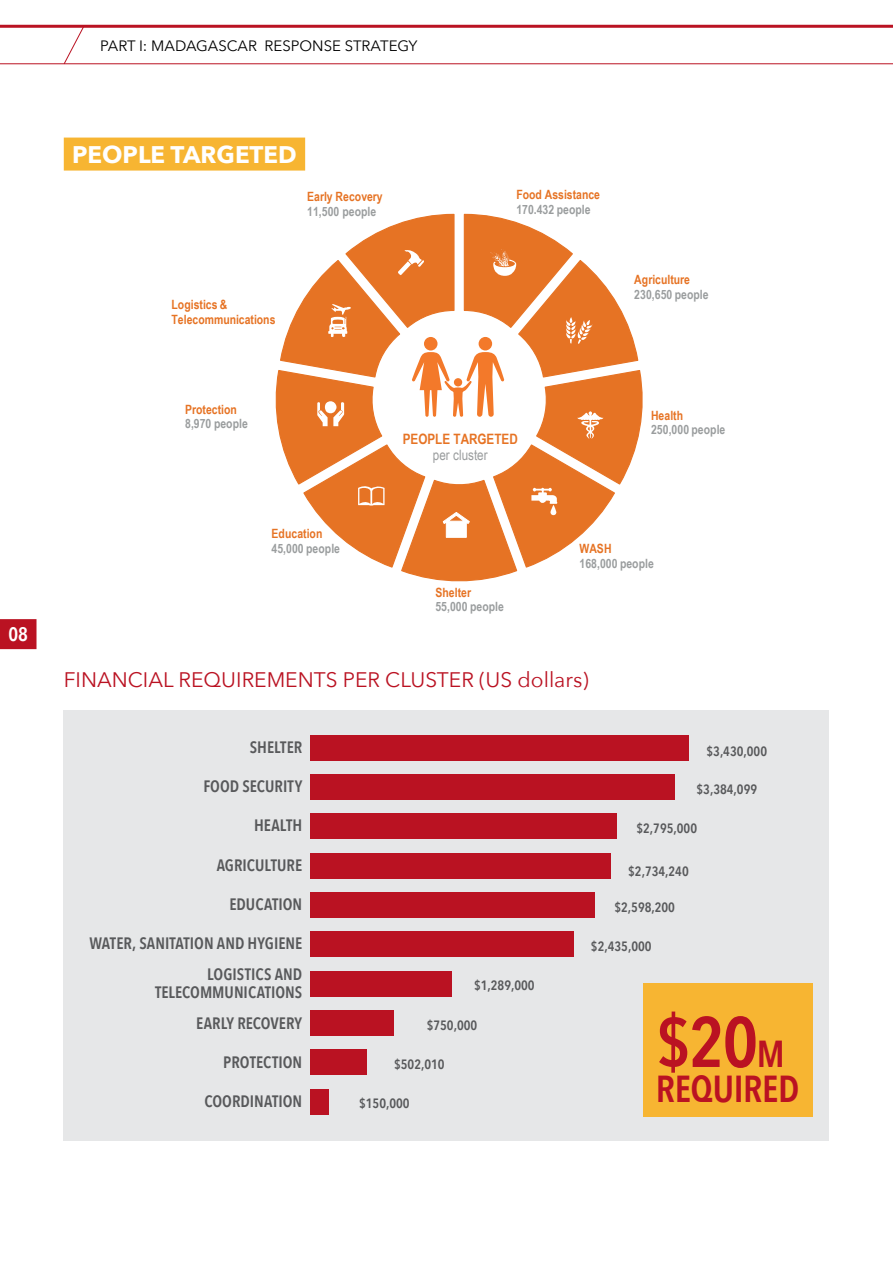
<style>
.page{position:relative;width:893px;height:1263px;background:#fff}
.page>*{position:absolute;margin:0;border:0;box-sizing:border-box;transform-origin:0 0}
.t1{font:600 70.5px "Avenir Next Condensed";color:#ba1222}
.t2{font:600 37.5px "Avenir Next Condensed";letter-spacing:-.01em;color:#ba1222}
.t3{font:700 24px "Avenir Next";color:#fff}
.t4{font:21px "Avenir Next";color:#ba1222}
.t5{font:600 19.5px "Avenir Next Condensed";color:#fff}
.t6{font:600 16.5px/30.8px "Avenir Next Condensed";color:#58595b;text-align:right}
.t7{font:15px "Avenir Next";color:#000}
.t8{font:700 14.25px "Arial Narrow";color:#e67324}
.t9{font:14.25px "Arial Narrow";color:#9a9d9e}
.t10{font:600 13.5px "Avenir Next Condensed";color:#58595b}
.t11{font:700 12.75px/14.7px "Arial Narrow";letter-spacing:.005em;color:#e67324}
.t12{font:700 12.75px "Arial Narrow";letter-spacing:.005em;color:#9a9d9e}
.s1{font-size:37.5px}
</style>
<div class="page">
<div style="left:0;top:619px;width:37px;height:30px;background:#ba1222"></div>
<hr style="left:0;top:63px;width:893px;height:1px;background:#ba1222">
<hr style="left:0;top:25px;width:893px;height:3px;background:#ba1222">
<svg style="left:63px;top:27px;width:22px;height:38px"></svg>
<div style="left:64px;top:138px;width:241px;height:33px;background:#f7b532"></div>
<div style="left:64px;top:711px;width:765px;height:430px;background:#e6e7e8"></div>
<div style="left:643px;top:984px;width:169px;height:133px;background:#f7b532"></div>
<div style="left:310px;top:735px;width:379px;height:25px;background:#ba1222"></div>
<div style="left:310px;top:774px;width:365px;height:26px;background:#ba1222"></div>
<div style="left:310px;top:813px;width:307px;height:26px;background:#ba1222"></div>
<div style="left:310px;top:853px;width:301px;height:25px;background:#ba1222"></div>
<div style="left:310px;top:892px;width:285px;height:26px;background:#ba1222"></div>
<div style="left:310px;top:931px;width:264px;height:26px;background:#ba1222"></div>
<div style="left:310px;top:971px;width:142px;height:25px;background:#ba1222"></div>
<div style="left:310px;top:1010px;width:84px;height:26px;background:#ba1222"></div>
<div style="left:310px;top:1049px;width:57px;height:26px;background:#ba1222"></div>
<div style="left:310px;top:1089px;width:18px;height:25px;background:#ba1222"></div>
<svg style="left:275px;top:213px;width:368px;height:369px"></svg>
<p class="t5" style="left:9px;top:617px;width:21px">08</p>
<p class="t7" style="left:100px;top:33px;width:119px">PART I: MADAGASCAR</p>
<p class="t7" style="left:264px;top:33px;width:90px">RESPONS E STRAT</p>
<p class="t7" style="left:389px;top:33px;width:29px">EGY</p>
<h3 class="t3" style="left:72px;top:134px;width:226px">PEOPLE TARGETED</h3>
<p class="t11" style="left:307px;top:189px;width:77px">Early Recovery</p>
<p class="t12" style="left:307px;top:202px;width:71px">11,500 people</p>
<p class="t11" style="left:171px;top:297px;width:106px">Logistics &amp;<br>Telecommunications</p>
<p class="t11" style="left:516px;top:186px;width:85px">Food Assistance</p>
<p class="t12" style="left:516px;top:200px;width:76px">170.432 people</p>
<p class="t11" style="left:634px;top:272px;width:57px">Agriculture</p>
<p class="t12" style="left:634px;top:285px;width:76px">230,650 people</p>
<p class="t11" style="left:185px;top:401px;width:53px">Protection</p>
<p class="t12" style="left:185px;top:414px;width:64px">8,970 people</p>
<p class="t11" style="left:271px;top:526px;width:52px">Education</p>
<p class="t12" style="left:271px;top:539px;width:70px">45,000 people</p>
<p class="t8" style="left:403px;top:428px;width:117px">PEOPLE TARGETED</p>
<p class="t9" style="left:433px;top:445px;width:56px">per cluster</p>
<p class="t11" style="left:435px;top:584px;width:37px">Shelter</p>
<p class="t12" style="left:435px;top:597px;width:70px">55,000 people</p>
<p class="t11" style="left:651px;top:407px;width:34px">Health</p>
<p class="t12" style="left:651px;top:420px;width:76px">250,000 people</p>
<p class="t11" style="left:579px;top:540px;width:34px">WASH</p>
<p class="t12" style="left:579px;top:553px;width:76px">168,000 people</p>
<p class="t4" style="left:64px;top:662px;width:526px">FINANCIAL REQUIREMENTS PER CLUSTER (US DOLLARS)</p>
<p class="t6" style="left:250px;top:731px;width:54px">SHELTER</p>
<p class="t6" style="left:203px;top:770px;width:100px">FOOD SECURITY</p>
<p class="t6" style="left:254px;top:810px;width:50px">HEALTH</p>
<p class="t6" style="left:217px;top:849px;width:87px">AGRICULTURE</p>
<p class="t6" style="left:229px;top:888px;width:74px">EDUCATION</p>
<p class="t6" style="left:89px;top:927px;width:214px">WATER, SANITATION AND HYGIENE<br>LOGISTICS AND</p>
<p class="t6" style="left:155px;top:976px;width:149px">TELECOMMUNICATIONS<br>EARLY RECOVERY</p>
<p class="t6" style="left:223px;top:1046px;width:80px">PROTECTION</p>
<p class="t6" style="left:204px;top:1085px;width:99px">COORDINATION</p>
<p class="t10" style="left:474px;top:974px;width:62px">$1,289,000</p>
<p class="t10" style="left:427px;top:1013px;width:52px">$750,000</p>
<p class="t10" style="left:394px;top:1053px;width:52px">$502,010</p>
<p class="t10" style="left:359px;top:1092px;width:52px">$150,000</p>
<p class="t10" style="left:706px;top:739px;width:62px">$3,430,000</p>
<p class="t10" style="left:696px;top:777px;width:62px">$3,384,099</p>
<p class="t10" style="left:636px;top:817px;width:62px">$2,795,000</p>
<p class="t10" style="left:628px;top:859px;width:62px">$2,734,240</p>
<p class="t10" style="left:614px;top:895px;width:62px">$2,598,200</p>
<p class="t10" style="left:591px;top:935px;width:62px">$2,435,000</p>
<h1 class="t1" style="left:656px;top:981px;width:130px">$20<span class="s1">M</span></h1>
<h2 class="t2" style="left:656px;top:1056px;width:145px">REQUIRED</h2>
</div>
